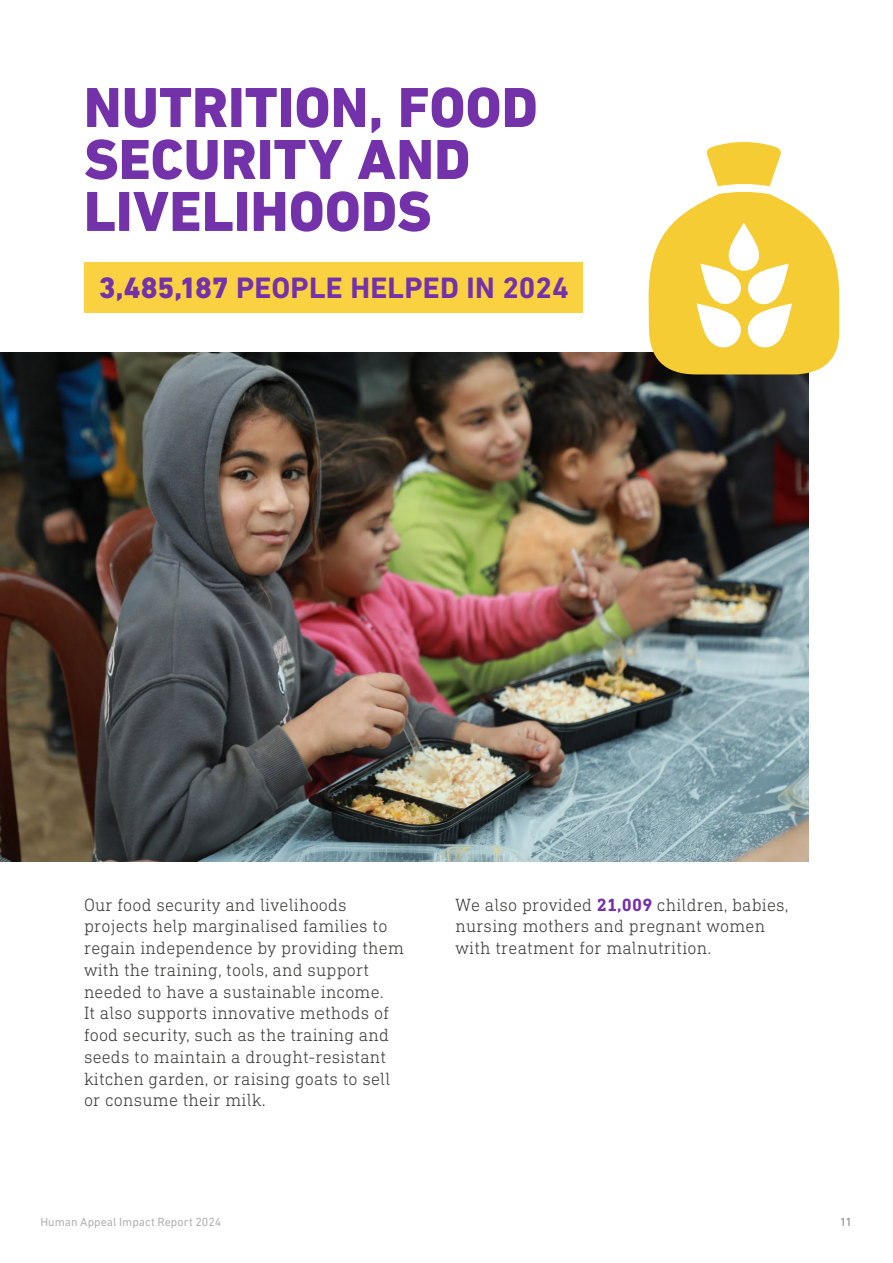
<style>
.page{position:relative;width:893px;height:1263px;background:#fff}
.page>*{position:absolute;margin:0;border:0;box-sizing:border-box;transform-origin:0 0}
.t1{font:800 57.3px/51.9px "DIN Next LT Pro";letter-spacing:.005em;color:#7332aa}
.t2{font:700 30px "DIN Next LT Pro";letter-spacing:.01em;color:#7332aa}
.Body_copy{font:300 18px/21.8px "DIN Next Slab Pro";letter-spacing:.01em;color:#3c3c3b}
.t3{font:12px "DIN Next LT Pro";color:#b1b1b1}
.t4{font:500 12px "DIN Next LT Pro";color:#9e9e9d}
.s1{font-weight:800}
.s2{font-weight:700;color:#7332aa}
</style>
<div class="page">
<div style="left:85px;top:262px;width:498px;height:50px;background:#fad241"></div>
<img style="left:0;top:352px;width:809px;height:509px">
<svg style="left:648px;top:142px;width:191px;height:232px"></svg>
<p class="t1" style="left:84px;top:81px;width:455px">NUTRITION, FOOD<br>SECURITY AND<br>LIVELIHOODS</p>
<p class="t2" style="left:99px;top:271px;width:471px"><span class="s1">3,485,187</span> PEOPLE HELPED IN 2024</p>
<p class="Body_copy" style="left:84px;top:893px;width:321px">Our food security and livelihoods projects help marginalised families to regain independence by providing them with the training, tools, and support needed to have a sustainable income.<br>It also supports innovative methods of food security, such as the training and seeds to maintain a drought-resistant kitchen garden, or raising goats to sell or consume their milk.</p>
<p class="Body_copy" style="left:455px;top:893px;width:335px">We also provided <span class="s2">21,009</span> children, babies, nursing mothers and pregnant women with treatment for malnutrition.</p>
<p class="t3" style="left:40px;top:1214px;width:182px">Human Appeal Impact Report 2024</p>
<p class="t4" style="left:840px;top:1214px;width:14px">11</p>
</div>
